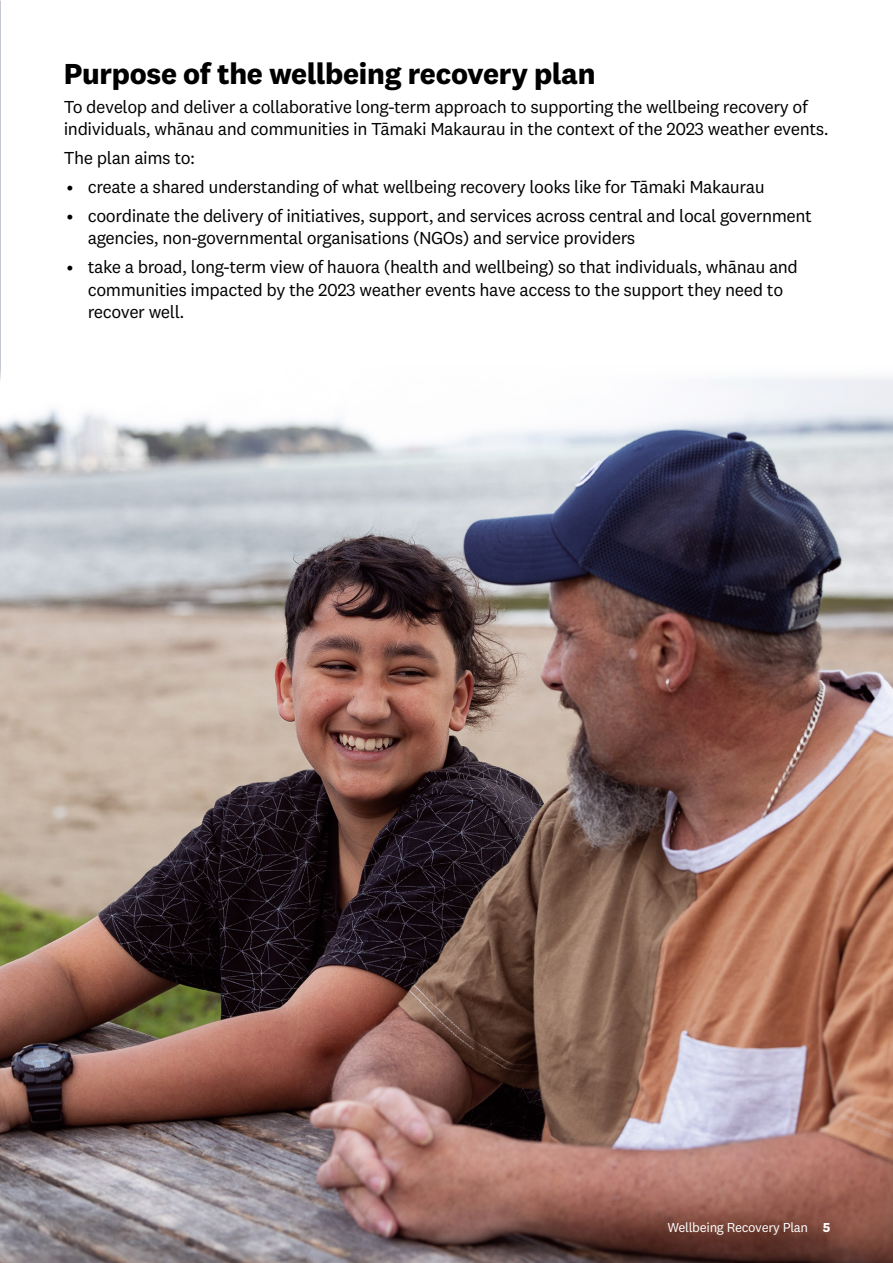
<style>
.page{position:relative;width:893px;height:1263px;background:#fff}
.page>*{position:absolute;margin:0;border:0;box-sizing:border-box;transform-origin:0 0}
.AC_LFD_Heading_Style_1{font:700 30px "National 2";letter-spacing:-.01em;color:#000}
.body_bullets{font:18px/22.5px "National 2";letter-spacing:-.025em;color:#000}
.Body_Text{font:18px/22.5px "National 2";letter-spacing:-.025em;color:#000}
.t1{font:13.5px "National 2";letter-spacing:-.025em;color:#fff}
.s1{font-weight:700}
</style>
<div class="page">
<img style="left:0;top:365px;width:893px;height:898px">
<h1 class="AC_LFD_Heading_Style_1" style="left:64px;top:55px;width:533px">Purpose of the wellbeing recovery plan</h1>
<p class="Body_Text" style="left:64px;top:95px;width:767px">To develop and deliver a collaborative long-term approach to supporting the wellbeing recovery of individuals, whānau and communities in Tāmaki Makaurau in the context of the 2023 weather events.</p>
<p class="Body_Text" style="left:64px;top:147px;width:133px">The plan aims to:</p>
<p class="body_bullets" style="left:67px;top:175px;width:699px">• create a shared understanding of what wellbeing recovery looks like for Tāmaki Makaurau</p>
<p class="body_bullets" style="left:88px;top:204px;width:726px;text-indent:-21px">• coordinate the delivery of initiatives, support, and services across central and local government agencies, non-governmental organisations (NGOs) and service providers</p>
<p class="body_bullets" style="left:88px;top:256px;width:712px;text-indent:-21px">• take a broad, long-term view of hauora (health and wellbeing) so that individuals, whānau and communities impacted by the 2023 weather events have access to the support they need to recover well.</p>
<p class="t1" style="left:667px;top:1219px;width:164px">Wellbeing Recovery Plan <span class="s1">5</span></p>
</div>
